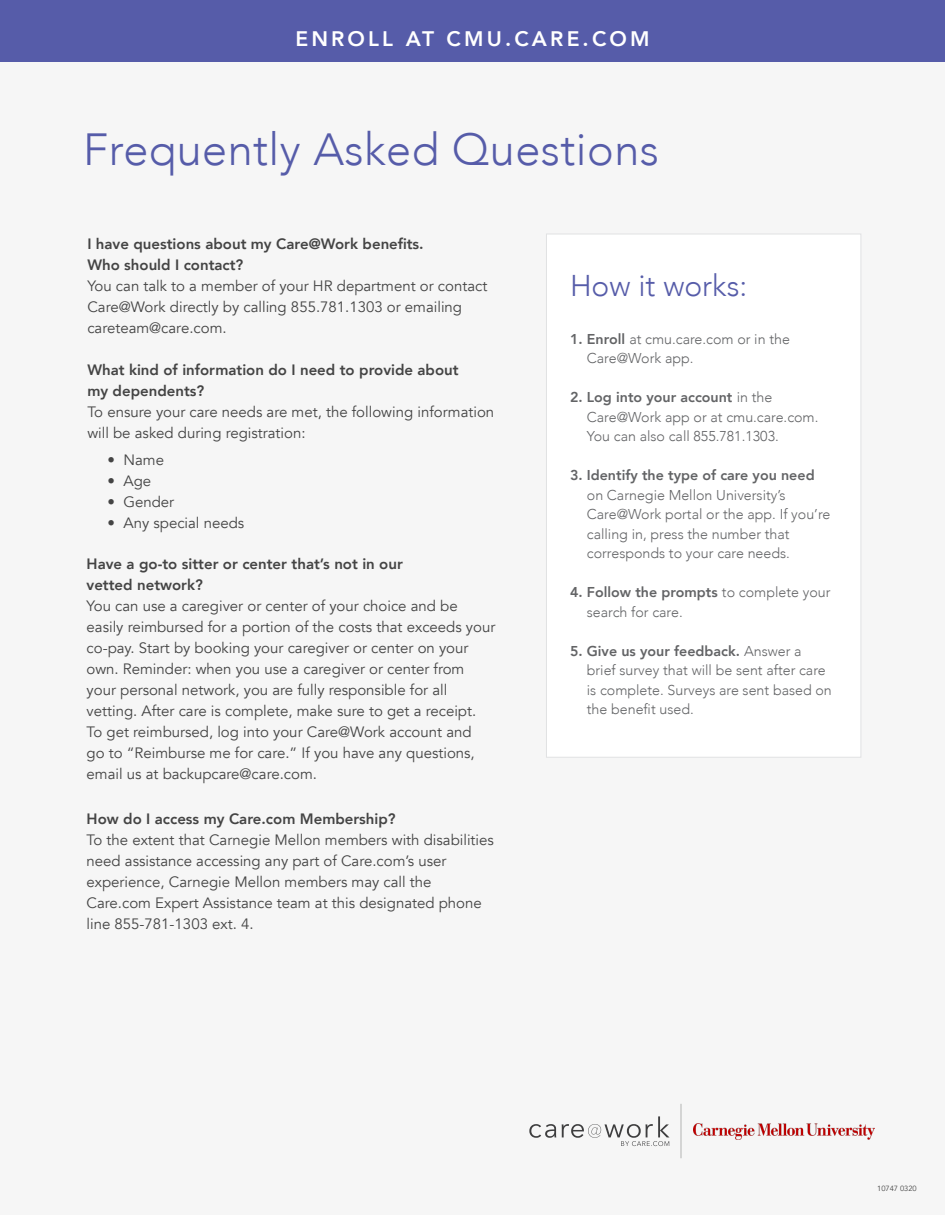
<style>
.page{position:relative;width:945px;height:1215px;background:#f6f6f6}
.page>*{position:absolute;margin:0;border:0;box-sizing:border-box;transform-origin:0 0}
.t1{font:300 45px "Avenir";letter-spacing:.01em;color:#565ca9}
.t2{font:300 30px "Avenir";color:#565ca9}
.t3{font:800 21px "Avenir";letter-spacing:.15em;color:#fff}
.t4{font:15px/21px "Avenir";color:#444}
.t5{font:800 15px/21px "Avenir";color:#444}
.t6{font:300 14.25px/19.5px "Avenir";color:#636466}
.t7{font:7.5px "Avenir";color:#444}
.s1{font-weight:800}
</style>
<div class="page">
<div style="left:546px;top:234px;width:315px;height:524px;background:#fff;border:1px solid #e1e2e3"></div>
<div style="left:0;top:0;width:945px;height:62px;background:#565ca9"></div>
<hr style="left:681px;top:1104px;width:1px;height:54px;background:#babbba">
<svg style="left:529px;top:1124px;width:27px;height:14px"></svg>
<svg style="left:562px;top:1116px;width:108px;height:30px"></svg>
<img style="left:693px;top:1124px;width:181px;height:16px">
<p class="t3" style="left:295px;top:23px;width:356px">ENROLL AT CMU.CARE.COM</p>
<p class="t1" style="left:83px;top:122px;width:577px">Frequently Asked Questions</p>
<p class="t5" style="left:87px;top:233px;width:338px">I have questions about my Care@Work benefits.<br>Who should I contact?</p>
<p class="t4" style="left:87px;top:275px;width:402px">You can talk to a member of your HR department or contact<br>Care@Work directly by calling 855.781.1303 or emailing careteam@care.com.</p>
<p class="t5" style="left:87px;top:359px;width:373px">What kind of information do I need to provide about my dependents?</p>
<p class="t4" style="left:87px;top:401px;width:408px">To ensure your care needs are met, the following information will be asked during registration:</p>
<p class="t4" style="left:108px;top:450px;width:58px">• Name</p>
<p class="t4" style="left:108px;top:471px;width:45px">• Age</p>
<p class="t4" style="left:108px;top:492px;width:68px">• Gender</p>
<p class="t4" style="left:108px;top:513px;width:138px">• Any special needs</p>
<p class="t4" style="left:87px;top:554px;width:410px"><span class="s1">Have a go-to sitter or center that’s not in our<br>vetted network?<br></span>You can use a caregiver or center of your choice and be easily reimbursed for a portion of the costs that exceeds your co-pay. Start by booking your caregiver or center on your own. Reminder: when you use a caregiver or center from your personal network, you are fully responsible for all vetting. After care is complete, make sure to get a receipt.<br>To get reimbursed, log into your Care@Work account and<br>go to “Reimburse me for care.” If you have any questions, email us at backupcare@care.com.</p>
<p class="t5" style="left:87px;top:808px;width:311px">How do I access my Care.com Membership?</p>
<p class="t4" style="left:87px;top:829px;width:409px">To the extent that Carnegie Mellon members with disabilities need assistance accessing any part of Care.com’s user experience, Carnegie Mellon members may call the Care.com Expert Assistance team at this designated phone line 855-781-1303 ext. 4.</p>
<p class="t2" style="left:570px;top:267px;width:179px">How it works:</p>
<p class="t6" style="left:587px;top:329px;width:205px;text-indent:-17px"><span class="s1">1. Enroll</span> at cmu.care.com or in the<br>Care@Work app.</p>
<p class="t6" style="left:587px;top:388px;width:233px;text-indent:-17px"><span class="s1">2. Log into your account</span> in the<br>Care@Work app or at cmu.care.com.<br>You can also call 855.781.1303.</p>
<p class="t6" style="left:587px;top:466px;width:245px;text-indent:-17px"><span class="s1">3. Identify the type of care you need </span>on Carnegie Mellon University’s Care@Work portal or the app. If you’re calling in, press the number that corresponds to your care needs.</p>
<p class="t6" style="left:587px;top:583px;width:245px;text-indent:-17px"><span class="s1">4. Follow the prompts</span> to complete your search for care.</p>
<p class="t6" style="left:587px;top:641px;width:247px;text-indent:-17px"><span class="s1">5. Give us your feedback.</span> Answer a brief survey that will be sent after care is complete. Surveys are sent based on the benefit used.</p>
<p class="t7" style="left:877px;top:1184px;width:41px">10747 0320</p>
</div>
